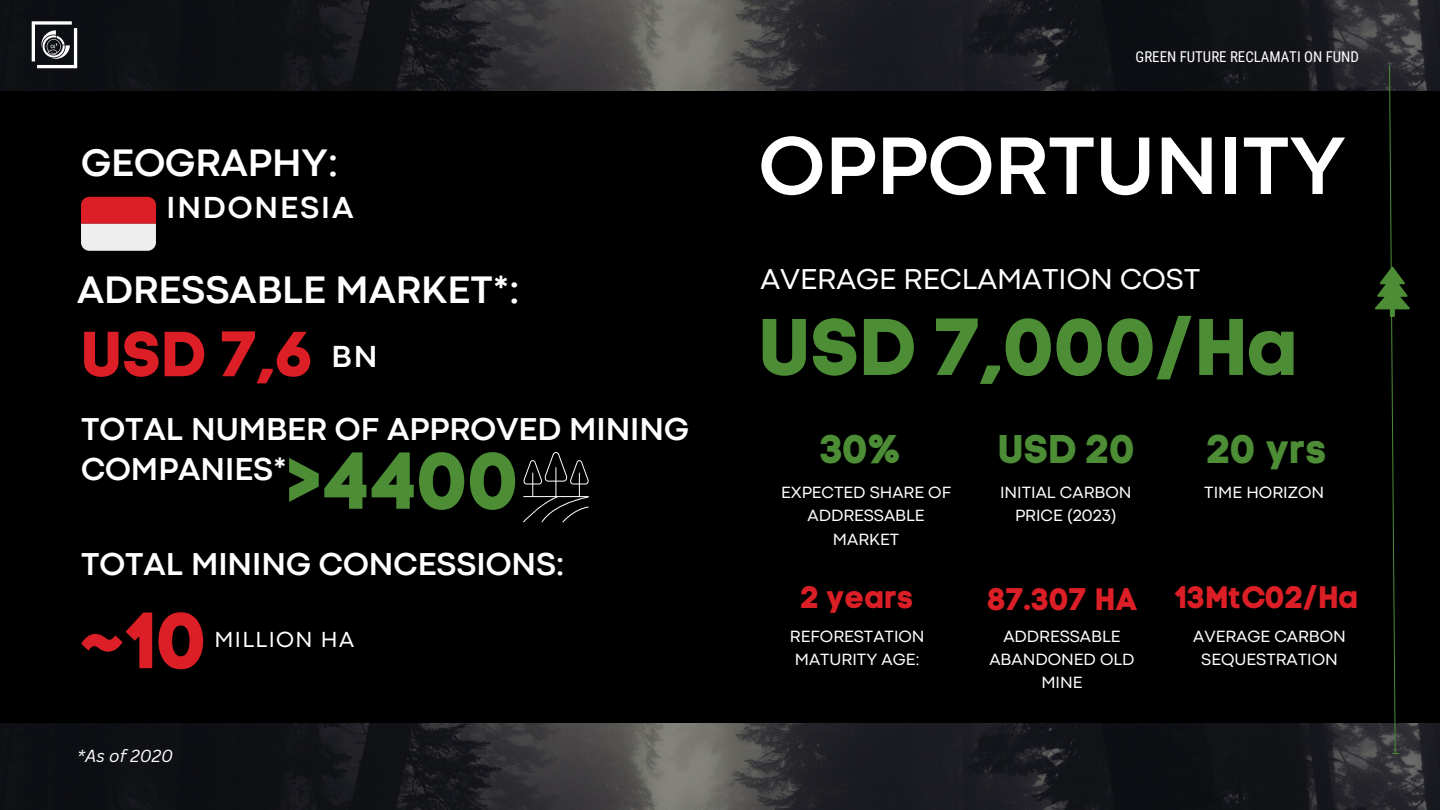
<style>
.page{position:relative;width:1440px;height:810px;background:#000}
.page>*{position:absolute;margin:0;border:0;box-sizing:border-box;transform-origin:0 0}
.t1{font:700 85px "Codec Pro";color:#fff}
.t2{font:80px "Code Pro Bold LC";color:#4c8d36}
.t3{font:79px "Code Pro Bold LC";color:#dc1f26}
.t4{font:63.5px "Code Pro Bold LC";color:#dc1f26}
.t5{font:700 40px "Codec Pro";color:#fff}
.t6{font:40px "Code Pro Bold LC";color:#4c8d36}
.t7{font:700 33px/39.8px "Codec Pro";color:#fff}
.t8{font:700 31.8px "Codec Pro";letter-spacing:.06em;color:#fff}
.t9{font:31px "Code Pro Bold LC";color:#dc1f26}
.t10{font:30px "Codec Pro";color:#fff}
.t11{font:22.8px "Codec Pro";letter-spacing:.06em;color:#fff}
.t12{font:17px/23.2px "Codec Pro";color:#fff;text-align:center}
.t13{font:italic 17px "Canva Sans";color:#fff}
.t14{font:14.9px "Roboto Condensed";color:#fff}
.s1{font-family:"Codec Pro";font-weight:700;font-size:31.8px;color:#fff}
</style>
<div class="page">
<img style="left:0;top:723px;width:1440px;height:87px">
<img style="left:0;top:0;width:1440px;height:90px">
<svg style="left:32px;top:21px;width:45px;height:47px"></svg>
<svg style="left:81px;top:197px;width:75px;height:54px"></svg>
<svg style="left:523px;top:452px;width:66px;height:71px"></svg>
<svg style="left:1375px;top:65px;width:35px;height:689px"></svg>
<h3 class="t5" style="left:81px;top:148px;width:259px">GEOGRAPHY:</h3>
<h3 class="t8" style="left:167px;top:197px;width:188px">INDONESIA</h3>
<h3 class="t5" style="left:77px;top:275px;width:444px">ADRESSABLE MARKET*:</h3>
<h3 class="t4" style="left:81px;top:316px;width:298px">USD 7,6 <span class="s1">BN</span></h3>
<h3 class="t7" style="left:81px;top:412px;width:610px">TOTAL NUMBER OF APPROVED MINING<br>COMPANIES*</h3>
<h2 class="t2" style="left:289px;top:433px;width:233px">&gt;4400</h2>
<h3 class="t7" style="left:81px;top:547px;width:485px">TOTAL MINING CONCESSIONS:</h3>
<h3 class="t3" style="left:82px;top:593px;width:128px">~10</h3>
<h3 class="t11" style="left:214px;top:631px;width:141px">MILLION HA</h3>
<p class="t13" style="left:77px;top:744px;width:97px">*As of 2020</p>
<p class="t14" style="left:1136px;top:48px;width:225px">GREEN FUTURE RECLAMATI ON FUND</p>
<h1 class="t1" style="left:759px;top:136px;width:588px">OPPORTUNITY</h1>
<h3 class="t10" style="left:760px;top:269px;width:441px">AVERAGE RECLAMATION COST</h3>
<h2 class="t2" style="left:759px;top:299px;width:542px">USD 7,000/Ha</h2>
<h3 class="t6" style="left:821px;top:425px;width:82px">30%</h3>
<h3 class="t6" style="left:998px;top:425px;width:140px">USD 20</h3>
<p class="t12" style="left:781px;top:482px;width:172px">EXPECTED SHARE OF<br>ADDRESSABLE<br>MARKET</p>
<p class="t12" style="left:1000px;top:482px;width:133px">INITIAL CARBON<br>PRICE (2023)</p>
<h3 class="t6" style="left:1208px;top:425px;width:121px">20 yrs</h3>
<p class="t12" style="left:1204px;top:482px;width:121px">TIME HORIZON</p>
<h3 class="t9" style="left:801px;top:579px;width:114px">2 years</h3>
<h3 class="t9" style="left:988px;top:579px;width:372px">87.307 HA 13MtC02/Ha</h3>
<p class="t12" style="left:1193px;top:626px;width:154px">AVERAGE CARBON<br>SEQUESTRATION</p>
<p class="t12" style="left:790px;top:626px;width:136px;text-align:left">REFORESTATION<br>MATURITY AGE:</p>
<p class="t12" style="left:989px;top:626px;width:147px">ADDRESSABLE<br>ABANDONED OLD<br>MINE</p>
</div>
